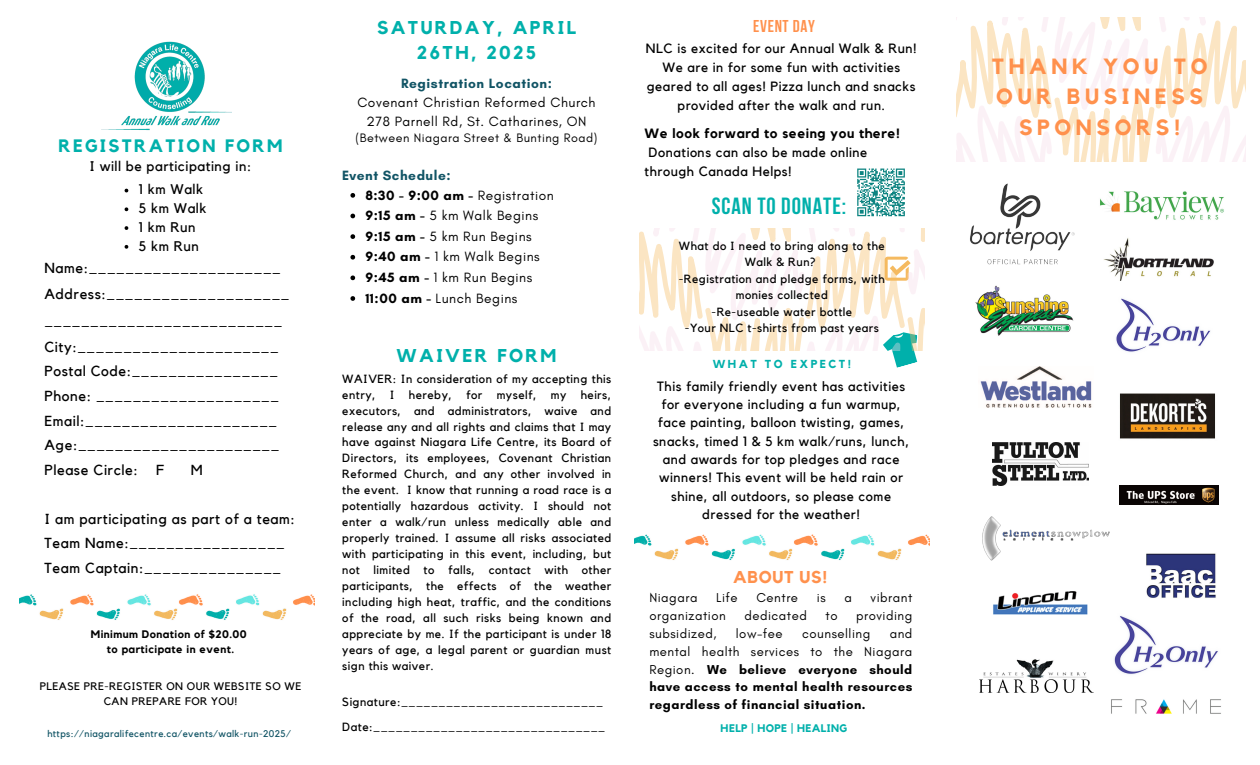
<style>
.page{position:relative;width:1260px;height:765px;background:#fff}
.page>*{position:absolute;margin:0;border:0;box-sizing:border-box;transform-origin:0 0}
.t1{font:700 23.38px "Bebas Neue";letter-spacing:.04em;color:#00b0ab}
.t2{font:700 22px/30.5px "Kollektif";letter-spacing:.21em;color:#ff914d;text-align:center}
.t3{font:700 18.5px/25.2px "Kollektif";letter-spacing:.13em;color:#00b0ab;text-align:center}
.t4{font:700 17.88px "Kollektif";letter-spacing:.13em;color:#00b0ab}
.t5{font:700 17.12px "Kollektif";letter-spacing:.04em;color:#ff914d}
.t6{font:700 17.12px "Bebas Neue";letter-spacing:.04em;color:#ff914d}
.t7{font:14.5px/24.6px "Kollektif";letter-spacing:.04em;color:#000}
.t8{font:14px "Kollektif";letter-spacing:.04em;color:#000}
.t9{font:13.75px/18.8px "Glacial Indifference";letter-spacing:.04em;color:#000;text-align:center}
.t10{font:700 13.75px "Glacial Indifference";color:#000}
.t11{font:700 13.75px "Glacial Indifference";letter-spacing:.04em;color:#115465}
.t12{font:13.38px/18.4px "Kollektif";letter-spacing:.04em;color:#000;text-align:center}
.t13{font:700 13.38px "Kollektif";letter-spacing:.04em;color:#000}
.t14{font:700 13.12px/17.8px "Glacial Indifference";letter-spacing:.04em;color:#000;text-align:justify}
.t15{font:13.12px "Glacial Indifference";letter-spacing:.04em;color:#000}
.t16{font:12.5px "Glacial Indifference";letter-spacing:.04em;color:#000}
.t17{font:11.88px/16px "Kollektif";letter-spacing:.04em;color:#000;text-align:justify}
.t18{font:700 11.5px "Kollektif";letter-spacing:.21em;color:#00b0ab}
.t19{font:700 11px "Kollektif";letter-spacing:.04em;color:#00b0ab}
.t20{font:10.88px/15px "Kollektif";letter-spacing:.04em;color:#000;text-align:center}
.t21{font:700 10.88px "Kollektif";letter-spacing:.04em;color:#000}
.t22{font:9.62px "Kollektif";letter-spacing:.04em;color:#115465}
.s1{font-weight:700;color:#115465}
.s2{font-weight:400}
.s3{font-weight:700}
</style>
<div class="page">
<img style="left:102px;top:41px;width:130px;height:90px">
<svg style="left:640px;top:228px;width:285px;height:140px"></svg>
<svg style="left:957px;top:18px;width:289px;height:143px"></svg>
<img style="left:1119px;top:485px;width:99px;height:20px">
<img style="left:975px;top:285px;width:99px;height:51px">
<img style="left:1103px;top:238px;width:111px;height:43px">
<img style="left:1111px;top:699px;width:110px;height:15px">
<img style="left:982px;top:516px;width:128px;height:45px">
<img style="left:970px;top:183px;width:105px;height:82px">
<img style="left:980px;top:367px;width:112px;height:40px">
<img style="left:1119px;top:393px;width:96px;height:46px">
<img style="left:1146px;top:553px;width:70px;height:45px">
<img style="left:1116px;top:298px;width:95px;height:54px">
<img style="left:1100px;top:191px;width:124px;height:29px">
<img style="left:992px;top:442px;width:97px;height:43px">
<img style="left:993px;top:591px;width:95px;height:24px">
<img style="left:1114px;top:616px;width:104px;height:59px">
<img style="left:979px;top:659px;width:113px;height:33px">
<img style="left:19px;top:594px;width:295px;height:26px">
<svg style="left:350px;top:193px;width:5px;height:5px"></svg>
<svg style="left:350px;top:214px;width:5px;height:4px"></svg>
<svg style="left:350px;top:234px;width:5px;height:5px"></svg>
<svg style="left:350px;top:255px;width:5px;height:5px"></svg>
<svg style="left:350px;top:276px;width:5px;height:4px"></svg>
<svg style="left:350px;top:296px;width:5px;height:5px"></svg>
<img style="left:634px;top:534px;width:295px;height:26px">
<svg style="left:125px;top:207px;width:3px;height:4px"></svg>
<svg style="left:125px;top:226px;width:3px;height:4px"></svg>
<svg style="left:125px;top:245px;width:3px;height:4px"></svg>
<svg style="left:857px;top:168px;width:48px;height:49px"></svg>
<p class="t4" style="left:58px;top:138px;width:226px">REGISTRATION FORM</p>
<p class="t8" style="left:89px;top:160px;width:163px">I will be participating in:</p>
<h1 class="t8" style="left:139px;top:183px;width:66px">1 km Walk</h1>
<p class="t8" style="left:139px;top:202px;width:69px">5 km Walk</p>
<h6 class="t8" style="left:139px;top:220px;width:58px">1 km Run</h6>
<p class="t8" style="left:139px;top:239px;width:62px">5 km Run</p>
<p class="t7" style="left:44px;top:255px;width:247px;line-height:26.9px">Name:_____________________<br>Address:____________________ __________________________</p>
<p class="t7" style="left:44px;top:335px;width:236px">City:______________________<br>Postal Code:________________<br>Phone: ____________________<br>Email:_____________________<br>Age:______________________<br>Please Circle: F</p>
<p class="t7" style="left:191px;top:458px;width:13px">M</p>
<h2 class="t7" style="left:44px;top:507px;width:252px">I am participating as part of a team:<br>Team Name:_________________<br>Team Captain:_______________</h2>
<p class="t21" style="left:91px;top:629px;width:157px">Minimum Donation of $20.00</p>
<p class="t21" style="left:107px;top:644px;width:129px">to participate in event.</p>
<p class="t20" style="left:40px;top:679px;width:263px">PLEASE PRE-REGISTER ON OUR WEBSITE SO WE<br>CAN PREPARE FOR YOU!</p>
<h4 class="t22" style="left:47px;top:729px;width:245px">https://niagaralifecentre.ca/events/walk-run-2025/</h4>
<h3 class="t3" style="left:377px;top:15px;width:200px">SATURDAY, APRIL<br>26TH, 2025</h3>
<h4 class="t9" style="left:357px;top:74px;width:240px"><span class="s1">Registration Location:<br></span>Covenant Christian Reformed Church<br>278 Parnell Rd, St. Catharines, ON</h4>
<h4 class="t16" style="left:356px;top:131px;width:243px">(Between Niagara Street &amp; Bunting Road)</h4>
<p class="t11" style="left:342px;top:167px;width:110px">Event Schedule:</p>
<p class="t10" style="left:365px;top:187px;width:190px">8:30 - 9:00 am - <span class="s2">Registration</span></p>
<p class="t9" style="left:365px;top:206px;width:174px"><span class="s3">9:15 am -</span> 5 km Walk Begins</p>
<p class="t9" style="left:365px;top:227px;width:168px"><span class="s3">9:15 am -</span> 5 km Run Begins</p>
<p class="t9" style="left:365px;top:247px;width:176px"><span class="s3">9:40 am -</span> 1 km Walk Begins</p>
<h2 class="t9" style="left:365px;top:268px;width:168px"><span class="s3">9:45 am -</span> 1 km Run Begins</h2>
<h6 class="t9" style="left:365px;top:289px;width:154px"><span class="s3">11:00 am -</span> Lunch Begins</h6>
<p class="t3" style="left:396px;top:344px;width:161px">WAIVER FORM</p>
<p class="t17" style="left:342px;top:371px;width:271px">WAIVER: In consideration of my accepting this entry, I hereby, for myself, my heirs, executors, and administrators, waive and release any and all rights and claims that I may have against Niagara Life Centre, its Board of Directors, its employees, Covenant Christian Reformed Church, and any other involved in the event. I know that running a road race is a potentially hazardous activity. I should not enter a walk/run unless medically able and properly trained. I assume all risks associated with participating in this event, including, but not limited to falls, contact with other participants, the effects of the weather including high heat, traffic, and the conditions of the road, all such risks being known and appreciate by me. If the participant is under 18 years of age, a legal parent or guardian must sign this waiver.</p>
<p class="t17" style="left:342px;top:690px;width:264px;line-height:25.2px">Signature:___________________________<br>Date:_______________________________</p>
<h2 class="t6" style="left:753px;top:19px;width:63px">EVENT DAY</h2>
<h6 class="t12" style="left:646px;top:40px;width:272px;line-height:18.8px">NLC is excited for our Annual Walk &amp; Run!<br>We are in for some fun with activities geared to all ages! Pizza lunch and snacks provided after the walk and run.</h6>
<h6 class="t13" style="left:645px;top:127px;width:257px">We look forward to seeing you there!</h6>
<h6 class="t12" style="left:649px;top:144px;width:220px">Donations can also be made online</h6>
<h6 class="t12" style="left:645px;top:162px;width:148px">through Canada Helps!</h6>
<p class="t1" style="left:712px;top:197px;width:136px">SCAN TO DONATE:</p>
<h4 class="t17" style="left:679px;top:238px;width:207px;line-height:16.5px;text-align:center">What do I need to bring along to the<br>Walk &amp; Run?<br>-Registration and pledge forms, with monies collected<br>-Re-useable water bottle<br>-Your NLC t-shirts from past years</h4>
<h2 class="t18" style="left:713px;top:359px;width:140px">WHAT TO EXPECT!</h2>
<h4 class="t12" style="left:653px;top:377px;width:258px">This family friendly event has activities for everyone including a fun warmup, face painting, balloon twisting, games, snacks, timed 1 &amp; 5 km walk/runs, lunch, and awards for top pledges and race winners! This event will be held rain or shine, all outdoors, so please come dressed for the weather!</h4>
<p class="t5" style="left:733px;top:569px;width:96px">ABOUT US!</p>
<p class="t15" style="left:649px;top:590px;width:50px">Niagara</p>
<p class="t15" style="left:716px;top:590px;width:23px">Life</p>
<p class="t15" style="left:757px;top:590px;width:43px">Centre</p>
<p class="t15" style="left:817px;top:590px;width:10px">is</p>
<p class="t15" style="left:844px;top:590px;width:9px">a</p>
<p class="t15" style="left:871px;top:590px;width:43px">vibrant</p>
<p class="t15" style="left:649px;top:608px;width:78px">organization</p>
<p class="t15" style="left:744px;top:608px;width:64px">dedicated</p>
<p class="t15" style="left:826px;top:608px;width:14px">to</p>
<p class="t15" style="left:856px;top:608px;width:58px">providing</p>
<p class="t15" style="left:649px;top:626px;width:69px">subsidized,</p>
<p class="t15" style="left:736px;top:626px;width:48px">low-fee</p>
<p class="t15" style="left:802px;top:626px;width:70px">counselling</p>
<p class="t14" style="left:649px;top:625px;width:265px;text-indent:240px"><span class="s2">and mental health services to the Niagara Region.</span> We believe everyone should have access to mental health resources regardless of financial situation.</p>
<p class="t19" style="left:721px;top:723px;width:128px">HELP | HOPE | HEALING</p>
<p class="t2" style="left:992px;top:52px;width:217px">THANK YOU TO<br>OUR BUSINESS<br>SPONSORS!</p>
</div>
